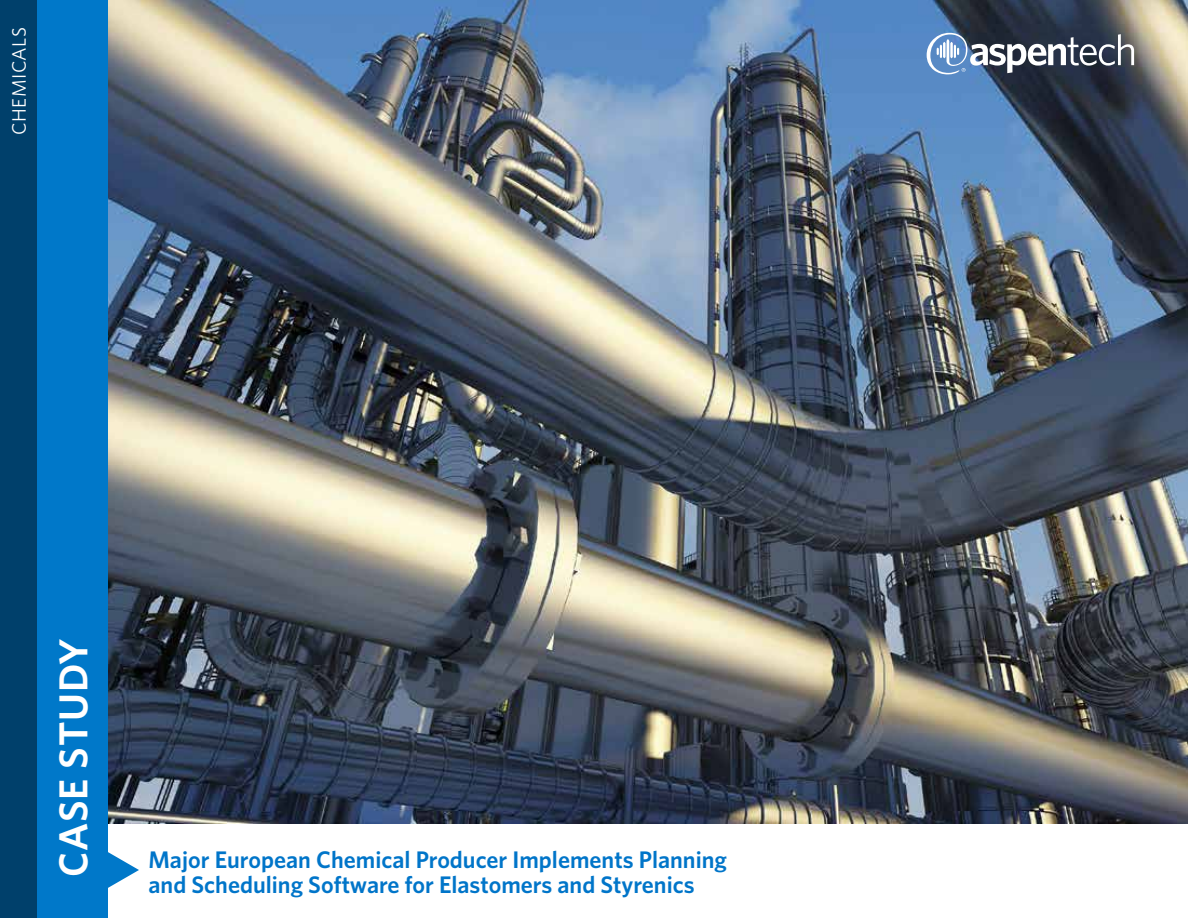
<style>
.page{position:relative;width:1188px;height:918px;background:#fff}
.page>*{position:absolute;margin:0;border:0;box-sizing:border-box;transform-origin:0 0}
.t1{font:600 40.5px "Whitney";letter-spacing:.025em;color:#fff}
.t2{font:600 24px/25.5px "Whitney";color:#0075c9}
.t3{font:19.5px "Whitney";letter-spacing:.025em;color:#fff}
</style>
<div class="page">
<div style="left:38px;top:0;width:101px;height:918px;background:#0078c9"></div>
<div style="left:0;top:0;width:38px;height:918px;background:#00406b"></div>
<img style="left:108px;top:0;width:1080px;height:823px">
<svg style="left:927px;top:33px;width:207px;height:41px"></svg>
<p class="t3" style="left:7px;top:135px;width:110px;rotate:-90deg">CHEMICALS</p>
<h1 class="t1" style="left:49px;top:877px;width:241px;rotate:-90deg">CASE STUDY</h1>
<p class="t2" style="left:148px;top:846px;width:580px">Major European Chemical Producer Implements Planning and Scheduling Software for Elastomers and Styrenics</p>
</div>
